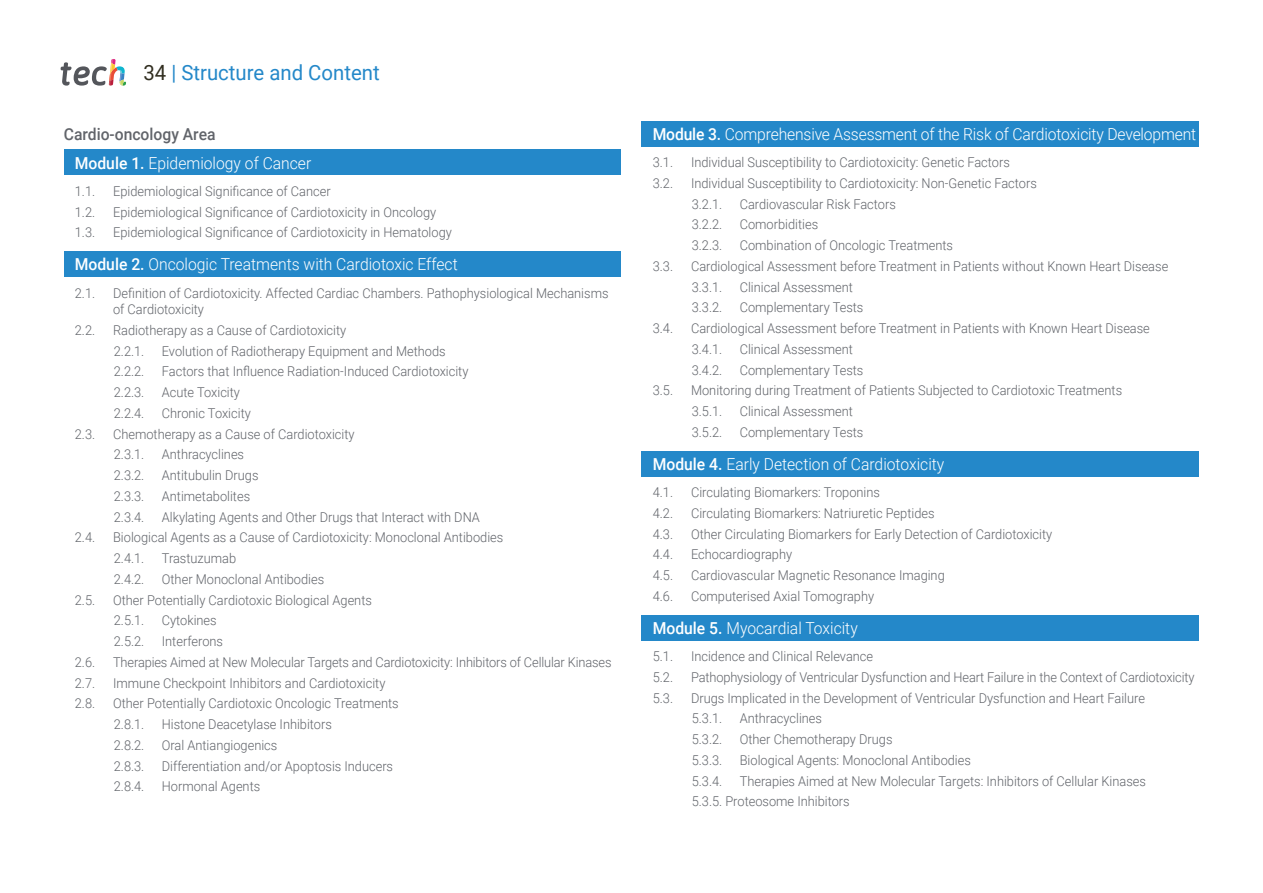
<style>
.page{position:relative;width:1263px;height:893px;background:#fff}
.page>*{position:absolute;margin:0;border:0;box-sizing:border-box;transform-origin:0 0}
.t1{font:21px "Roboto";color:#2488c9}
.t2{font:300 16.5px "Roboto";color:#fff;scale:.95 1}
.t3{font:500 16.5px "Roboto";color:#61646a;scale:.95 1}
.t4{font:300 13.5px/20.7px "Roboto";color:#61646a;scale:.95 1}
.s1{color:#312e20}
.s2{font-weight:500}
</style>
<div class="page">
<div style="left:64px;top:150px;width:557px;height:25px;background:#2488c9"></div>
<div style="left:64px;top:252px;width:557px;height:25px;background:#2488c9"></div>
<div style="left:642px;top:121px;width:557px;height:25px;background:#2488c9"></div>
<div style="left:642px;top:451px;width:557px;height:25px;background:#2488c9"></div>
<div style="left:642px;top:615px;width:557px;height:25px;background:#2488c9"></div>
<svg style="left:61px;top:59px;width:65px;height:27px"></svg>
<h1 class="t1" style="left:144px;top:57px;width:238px"><span class="s1">34</span> | Structure and Content</h1>
<p class="t3" style="left:64px;top:123px;width:161px">Cardio-oncology Area</p>
<p class="t2" style="left:75px;top:151px;width:250px"><span class="s2">Module 1.</span> Epidemiology of Cancer</p>
<p class="t4" style="left:75px;top:180px;width:23px">1.1.</p>
<p class="t4" style="left:113px;top:180px;width:231px">Epidemiological Significance of Cancer</p>
<p class="t4" style="left:75px;top:201px;width:23px">1.2.</p>
<p class="t4" style="left:113px;top:201px;width:342px">Epidemiological Significance of Cardiotoxicity in Oncology</p>
<p class="t4" style="left:75px;top:222px;width:23px">1.3.</p>
<p class="t4" style="left:113px;top:222px;width:358px">Epidemiological Significance of Cardiotoxicity in Hematology</p>
<p class="t2" style="left:75px;top:253px;width:404px"><span class="s2">Module 2.</span> Oncologic Treatments with Cardiotoxic Effect</p>
<p class="t4" style="left:75px;top:282px;width:23px">2.1.</p>
<p class="t4" style="left:113px;top:284px;width:523px;line-height:16.5px">Definition of Cardiotoxicity. Affected Cardiac Chambers. Pathophysiological Mechanisms of Cardiotoxicity</p>
<p class="t4" style="left:75px;top:319px;width:23px">2.2.</p>
<p class="t4" style="left:113px;top:319px;width:247px">Radiotherapy as a Cause of Cardiotoxicity<br>2.2.1.</p>
<p class="t4" style="left:162px;top:340px;width:300px">Evolution of Radiotherapy Equipment and Methods</p>
<p class="t4" style="left:114px;top:361px;width:34px">2.2.2.</p>
<p class="t4" style="left:162px;top:361px;width:324px">Factors that Influence Radiation-Induced Cardiotoxicity</p>
<p class="t4" style="left:114px;top:381px;width:34px">2.2.3.</p>
<p class="t4" style="left:162px;top:381px;width:84px">Acute Toxicity</p>
<p class="t4" style="left:114px;top:402px;width:34px">2.2.4.</p>
<p class="t4" style="left:162px;top:402px;width:95px">Chronic Toxicity</p>
<p class="t4" style="left:75px;top:423px;width:23px">2.3.</p>
<p class="t4" style="left:113px;top:423px;width:256px">Chemotherapy as a Cause of Cardiotoxicity<br>2.3.1.</p>
<p class="t4" style="left:162px;top:444px;width:88px">Anthracyclines</p>
<p class="t4" style="left:114px;top:464px;width:34px">2.3.2.</p>
<p class="t4" style="left:162px;top:464px;width:103px">Antitubulin Drugs</p>
<p class="t4" style="left:114px;top:485px;width:34px">2.3.3.</p>
<p class="t4" style="left:162px;top:485px;width:94px">Antimetabolites</p>
<p class="t4" style="left:114px;top:506px;width:34px">2.3.4.</p>
<p class="t4" style="left:162px;top:506px;width:336px">Alkylating Agents and Other Drugs that Interact with DNA</p>
<p class="t4" style="left:75px;top:527px;width:23px">2.4.</p>
<p class="t4" style="left:113px;top:527px;width:412px">Biological Agents as a Cause of Cardiotoxicity: Monoclonal Antibodies<br>2.4.1.</p>
<p class="t4" style="left:162px;top:547px;width:80px">Trastuzumab</p>
<p class="t4" style="left:114px;top:568px;width:34px">2.4.2.</p>
<p class="t4" style="left:162px;top:568px;width:172px">Other Monoclonal Antibodies</p>
<p class="t4" style="left:75px;top:589px;width:23px">2.5.</p>
<p class="t4" style="left:113px;top:589px;width:274px">Other Potentially Cardiotoxic Biological Agents<br>2.5.1.</p>
<p class="t4" style="left:162px;top:610px;width:59px">Cytokines</p>
<p class="t4" style="left:114px;top:630px;width:34px">2.5.2.</p>
<p class="t4" style="left:162px;top:630px;width:66px">Interferons</p>
<p class="t4" style="left:75px;top:651px;width:23px">2.6.</p>
<p class="t4" style="left:113px;top:651px;width:526px">Therapies Aimed at New Molecular Targets and Cardiotoxicity: Inhibitors of Cellular Kinases</p>
<p class="t4" style="left:75px;top:672px;width:23px">2.7.</p>
<p class="t4" style="left:113px;top:672px;width:288px">Immune Checkpoint Inhibitors and Cardiotoxicity</p>
<p class="t4" style="left:75px;top:693px;width:23px">2.8.</p>
<p class="t4" style="left:113px;top:693px;width:302px">Other Potentially Cardiotoxic Oncologic Treatments<br>2.8.1.</p>
<p class="t4" style="left:162px;top:713px;width:181px">Histone Deacetylase Inhibitors</p>
<p class="t4" style="left:114px;top:734px;width:34px">2.8.2.</p>
<p class="t4" style="left:162px;top:734px;width:123px">Oral Antiangiogenics</p>
<p class="t4" style="left:114px;top:755px;width:34px">2.8.3.</p>
<p class="t4" style="left:162px;top:755px;width:245px">Differentiation and/or Apoptosis Inducers</p>
<p class="t4" style="left:114px;top:776px;width:34px">2.8.4.</p>
<p class="t4" style="left:162px;top:776px;width:105px">Hormonal Agents</p>
<p class="t2" style="left:653px;top:123px;width:574px"><span class="s2">Module 3.</span> Comprehensive Assessment of the Risk of Cardiotoxicity Development</p>
<p class="t4" style="left:653px;top:151px;width:23px">3.1.</p>
<p class="t4" style="left:691px;top:151px;width:337px">Individual Susceptibility to Cardiotoxicity: Genetic Factors</p>
<p class="t4" style="left:653px;top:172px;width:23px">3.2.</p>
<p class="t4" style="left:691px;top:172px;width:365px">Individual Susceptibility to Cardiotoxicity: Non-Genetic Factors<br>3.2.1.</p>
<p class="t4" style="left:740px;top:193px;width:166px">Cardiovascular Risk Factors</p>
<p class="t4" style="left:692px;top:214px;width:34px">3.2.2.</p>
<p class="t4" style="left:740px;top:214px;width:84px">Comorbidities</p>
<p class="t4" style="left:692px;top:234px;width:34px">3.2.3.</p>
<p class="t4" style="left:740px;top:234px;width:226px">Combination of Oncologic Treatments</p>
<p class="t4" style="left:653px;top:255px;width:23px">3.3.</p>
<p class="t4" style="left:691px;top:255px;width:504px">Cardiological Assessment before Treatment in Patients without Known Heart Disease<br>3.3.1.</p>
<p class="t4" style="left:740px;top:276px;width:121px">Clinical Assessment</p>
<p class="t4" style="left:692px;top:297px;width:34px">3.3.2.</p>
<p class="t4" style="left:740px;top:297px;width:132px">Complementary Tests</p>
<p class="t4" style="left:653px;top:317px;width:23px">3.4.</p>
<p class="t4" style="left:691px;top:317px;width:485px">Cardiological Assessment before Treatment in Patients with Known Heart Disease<br>3.4.1.</p>
<p class="t4" style="left:740px;top:338px;width:121px">Clinical Assessment</p>
<p class="t4" style="left:692px;top:359px;width:34px">3.4.2.</p>
<p class="t4" style="left:740px;top:359px;width:132px">Complementary Tests</p>
<p class="t4" style="left:653px;top:380px;width:23px">3.5.</p>
<p class="t4" style="left:691px;top:380px;width:455px">Monitoring during Treatment of Patients Subjected to Cardiotoxic Treatments<br>3.5.1.</p>
<p class="t4" style="left:740px;top:400px;width:121px">Clinical Assessment</p>
<p class="t4" style="left:692px;top:421px;width:34px">3.5.2.</p>
<p class="t4" style="left:740px;top:421px;width:132px">Complementary Tests</p>
<p class="t2" style="left:653px;top:453px;width:308px"><span class="s2">Module 4.</span> Early Detection of Cardiotoxicity</p>
<p class="t4" style="left:653px;top:481px;width:23px">4.1.</p>
<p class="t4" style="left:691px;top:481px;width:200px">Circulating Biomarkers: Troponins</p>
<p class="t4" style="left:653px;top:502px;width:23px">4.2.</p>
<p class="t4" style="left:691px;top:502px;width:258px">Circulating Biomarkers: Natriuretic Peptides</p>
<p class="t4" style="left:653px;top:523px;width:23px">4.3.</p>
<p class="t4" style="left:691px;top:523px;width:382px">Other Circulating Biomarkers for Early Detection of Cardiotoxicity</p>
<p class="t4" style="left:653px;top:544px;width:23px">4.4.</p>
<p class="t4" style="left:691px;top:544px;width:108px">Echocardiography</p>
<p class="t4" style="left:653px;top:564px;width:23px">4.5.</p>
<p class="t4" style="left:691px;top:564px;width:269px">Cardiovascular Magnetic Resonance Imaging</p>
<p class="t4" style="left:653px;top:585px;width:23px">4.6.</p>
<p class="t4" style="left:691px;top:585px;width:194px">Computerised Axial Tomography</p>
<p class="t2" style="left:653px;top:617px;width:217px"><span class="s2">Module 5.</span> Myocardial Toxicity</p>
<p class="t4" style="left:653px;top:645px;width:23px">5.1.</p>
<p class="t4" style="left:691px;top:645px;width:193px">Incidence and Clinical Relevance</p>
<p class="t4" style="left:653px;top:666px;width:23px">5.2.</p>
<p class="t4" style="left:691px;top:666px;width:531px">Pathophysiology of Ventricular Dysfunction and Heart Failure in the Context of Cardiotoxicity</p>
<p class="t4" style="left:653px;top:687px;width:23px">5.3.</p>
<p class="t4" style="left:691px;top:687px;width:479px">Drugs Implicated in the Development of Ventricular Dysfunction and Heart Failure<br>5.3.1.</p>
<p class="t4" style="left:740px;top:708px;width:88px">Anthracyclines</p>
<p class="t4" style="left:692px;top:728px;width:34px">5.3.2.</p>
<p class="t4" style="left:740px;top:728px;width:162px">Other Chemotherapy Drugs</p>
<p class="t4" style="left:692px;top:749px;width:34px">5.3.3.</p>
<p class="t4" style="left:740px;top:749px;width:245px">Biological Agents: Monoclonal Antibodies</p>
<p class="t4" style="left:692px;top:770px;width:34px">5.3.4.</p>
<p class="t4" style="left:692px;top:770px;width:480px;text-indent:48px">Therapies Aimed at New Molecular Targets: Inhibitors of Cellular Kinases<br>5.3.5. Proteosome Inhibitors</p>
</div>
